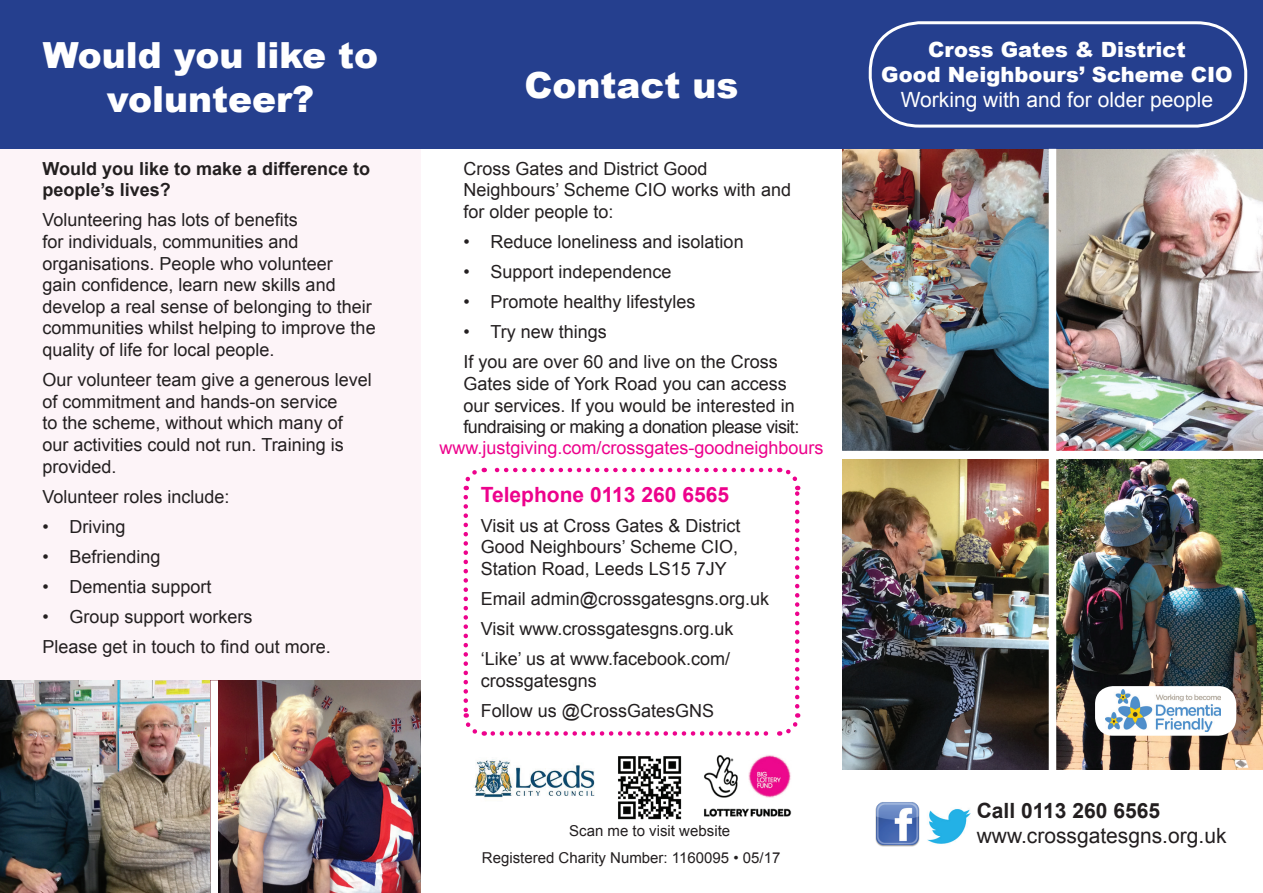
<style>
.page{position:relative;width:1263px;height:893px;background:#fff}
.page>*{position:absolute;margin:0;border:0;box-sizing:border-box;transform-origin:0 0}
.t1{font:900 36px/43.2px "Arial";color:#fff;text-align:center}
.t2{font:900 21px/25.2px "Arial";color:#fff;text-align:center}
.t3{font:21px "Arial";color:#fff}
.t4{font:21px "Arial";color:#231f20}
.t5{font:700 21px "Arial";color:#ed028c}
.t6{font:700 21px "Arial";color:#231f20}
.t7{font:18px/21.6px "Arial";color:#231f20}
.t8{font:700 18px/21.6px "Arial";color:#231f20}
.t9{font:18px "Arial";color:#ed028c}
.t10{font:15px "Arial";color:#231f20}
</style>
<div class="page">
<img style="left:842px;top:149px;width:421px;height:302px">
<img style="left:842px;top:459px;width:421px;height:311px">
<svg style="left:463px;top:497px;width:22px;height:239px"></svg>
<svg style="left:493px;top:713px;width:308px;height:23px"></svg>
<svg style="left:779px;top:467px;width:22px;height:239px"></svg>
<svg style="left:463px;top:467px;width:307px;height:23px"></svg>
<div style="left:0;top:0;width:421px;height:893px;background:#fdf4f8"></div>
<img style="left:474px;top:759px;width:121px;height:39px">
<img style="left:704px;top:755px;width:88px;height:62px">
<div style="left:0;top:0;width:1263px;height:149px;background:#253f8e"></div>
<img style="left:0;top:680px;width:421px;height:213px">
<div style="left:210px;top:680px;width:8px;height:213px;background:#fff"></div>
<img style="left:618px;top:756px;width:64px;height:64px">
<img style="left:875px;top:802px;width:45px;height:45px">
<img style="left:927px;top:809px;width:44px;height:35px">
<div style="left:869px;top:21px;width:378px;height:107px;border:3px solid #fff;border-radius:49px"></div>
<div style="left:1095px;top:686px;width:141px;height:50px;background:#fff;border-radius:18px"></div>
<img style="left:1105px;top:690px;width:115px;height:42px">
<div style="left:1049px;top:149px;width:7px;height:629px;background:#fff"></div>
<h1 class="t1" style="left:43px;top:33px;width:337px">Would you like to volunteer?</h1>
<p class="t8" style="left:43px;top:158px;width:329px">Would you like to make a difference to people’s lives?</p>
<p class="t7" style="left:43px;top:209px;width:335px">Volunteering has lots of benefits<br>for individuals, communities and organisations. People who volunteer<br>gain confidence, learn new skills and develop a real sense of belonging to their communities whilst helping to improve the quality of life for local people.</p>
<p class="t7" style="left:43px;top:369px;width:331px">Our volunteer team give a generous level of commitment and hands-on service<br>to the scheme, without which many of our activities could not run. Training is provided.</p>
<p class="t7" style="left:43px;top:486px;width:189px">Volunteer roles include:</p>
<p class="t7" style="left:43px;top:516px;width:84px">• Driving</p>
<p class="t7" style="left:43px;top:546px;width:120px">• Befriending</p>
<p class="t7" style="left:43px;top:576px;width:171px">• Dementia support</p>
<p class="t7" style="left:43px;top:602px;width:290px;line-height:30.2px">• Group support workers<br>Please get in touch to find out more.</p>
<h1 class="t1" style="left:524px;top:62px;width:216px">Contact us</h1>
<p class="t7" style="left:463px;top:158px;width:329px">Cross Gates and District Good<br>Neighbours’ Scheme CIO works with and for older people to:</p>
<p class="t7" style="left:463px;top:231px;width:282px">• Reduce loneliness and isolation</p>
<p class="t7" style="left:463px;top:261px;width:210px">• Support independence</p>
<p class="t7" style="left:463px;top:291px;width:234px">• Promote healthy lifestyles</p>
<p class="t7" style="left:463px;top:317px;width:316px;line-height:30.2px">• Try new things<br>If you are over 60 and live on the Cross</p>
<p class="t7" style="left:463px;top:373px;width:337px">Gates side of York Road you can access our services. If you would be interested in fundraising or making a donation please visit:</p>
<p class="t9" style="left:439px;top:436px;width:386px">www.justgiving.com/crossgates-goodneighbours</p>
<p class="t5" style="left:481px;top:480px;width:250px">Telephone 0113 260 6565</p>
<p class="t7" style="left:481px;top:515px;width:261px">Visit us at Cross Gates &amp; District<br>Good Neighbours’ Scheme CIO,<br>Station Road, Leeds LS15 7JY</p>
<p class="t7" style="left:481px;top:584px;width:290px;line-height:30.2px">Email admin@crossgatesgns.org.uk<br>Visit www.crossgatesgns.org.uk ‘Like’ us at www.facebook.com/</p>
<p class="t7" style="left:481px;top:666px;width:235px;line-height:30.2px">crossgatesgns<br>Follow us @CrossGatesGNS</p>
<p class="t10" style="left:569px;top:821px;width:162px">Scan me to visit website</p>
<p class="t10" style="left:482px;top:848px;width:300px">Registered Charity Number: 1160095 • 05/17</p>
<p class="t2" style="left:881px;top:36px;width:353px">Cross Gates &amp; District<br>Good Neighbours’ Scheme CIO</p>
<p class="t3" style="left:901px;top:86px;width:314px">Working with and for older people</p>
<p class="t6" style="left:977px;top:796px;width:185px">Call 0113 260 6565</p>
<p class="t4" style="left:977px;top:822px;width:251px">www.crossgatesgns.org.uk</p>
</div>
